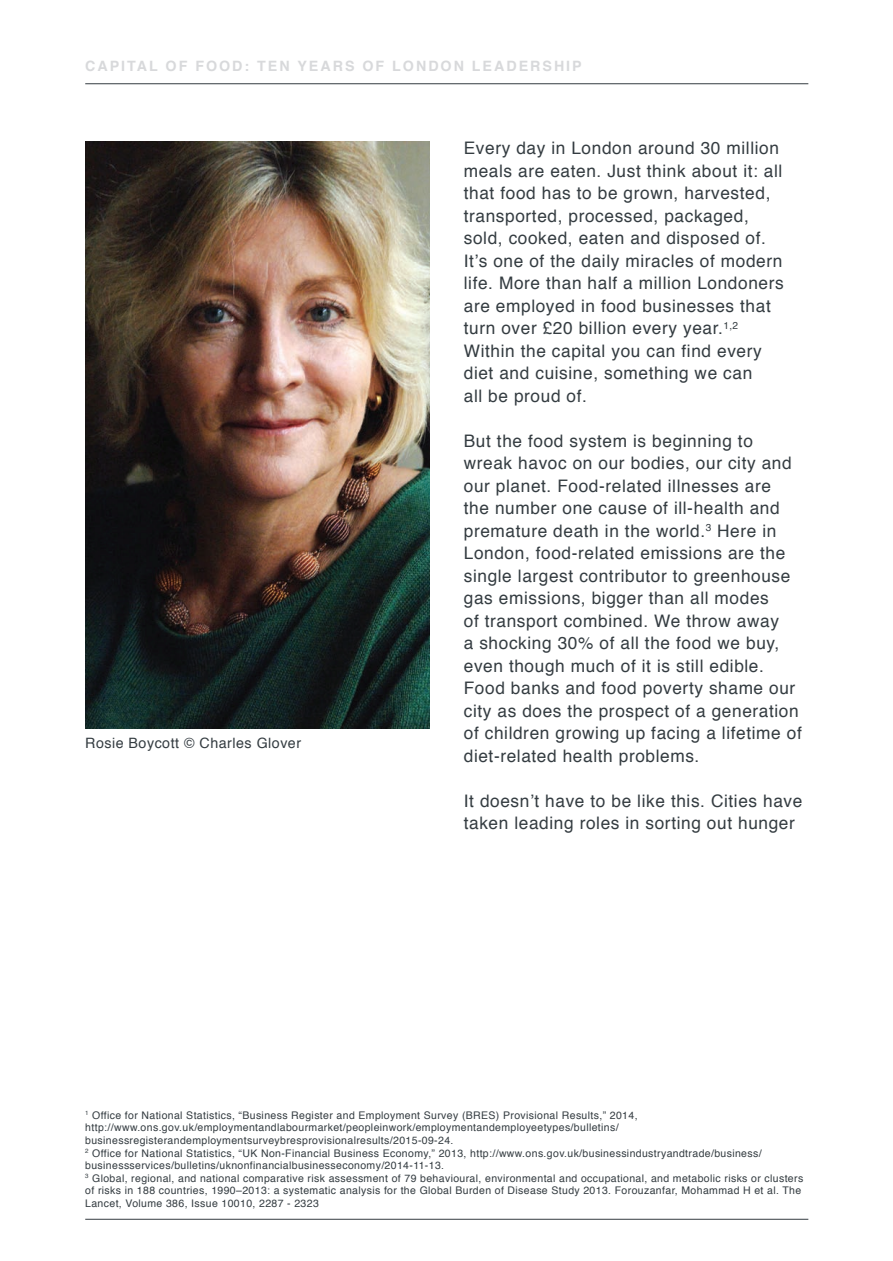
<style>
.page{position:relative;width:893px;height:1261px;background:#fff}
.page>*{position:absolute;margin:0;border:0;box-sizing:border-box;transform-origin:0 0}
.t1{font:17.25px/22.5px "Helvetica";letter-spacing:.035em;color:#343c41}
.t2{font:700 14.25px "Helvetica";letter-spacing:.14em;color:#d8d9db}
.t3{font:14.25px "Helvetica";letter-spacing:.035em;color:#343c41}
.t4{font:10.5px/12.6px "Helvetica";letter-spacing:.035em;color:#343c41}
</style>
<div class="page">
<hr style="left:85px;top:83px;width:723px;height:1px;background:#343c41">
<hr style="left:85px;top:1219px;width:723px;height:1px;background:#343c41">
<img style="left:85px;top:142px;width:345px;height:586px">
<p class="t2" style="left:85px;top:54px;width:498px">CAPITAL OF FOOD: TEN YEARS OF LONDON LEADERSHIP</p>
<p class="t3" style="left:85px;top:732px;width:217px">Rosie Boycott © Charles Glover</p>
<p class="t1" style="left:464px;top:137px;width:321px">Every day in London around 30 million meals are eaten. Just think about it: all that food has to be grown, harvested, transported, processed, packaged, sold, cooked, eaten and disposed of.<br>It’s one of the daily miracles of modern life. More than half a million Londoners are employed in food businesses that turn over £20 billion every year.<sup>1,2<br></sup>Within the capital you can find every diet and cuisine, something we can<br>all be proud of.</p>
<p class="t1" style="left:464px;top:430px;width:339px">But the food system is beginning to wreak havoc on our bodies, our city and our planet. Food-related illnesses are<br>the number one cause of ill-health and premature death in the world.<sup>3</sup> Here in London, food-related emissions are the single largest contributor to greenhouse gas emissions, bigger than all modes<br>of transport combined. We throw away<br>a shocking 30% of all the food we buy, even though much of it is still edible.<br>Food banks and food poverty shame our city as does the prospect of a generation of children growing up facing a lifetime of diet-related health problems.</p>
<p class="t1" style="left:464px;top:790px;width:340px">It doesn’t have to be like this. Cities have taken leading roles in sorting out hunger</p>
<p class="t4" style="left:85px;top:1109px;width:719px"><sup>1</sup> Office for National Statistics, “Business Register and Employment Survey (BRES) Provisional Results,” 2014, http://www.ons.gov.uk/employmentandlabourmarket/peopleinwork/employmentandemployeetypes/bulletins/ businessregisterandemploymentsurveybresprovisionalresults/2015-09-24.<br><sup>2</sup> Office for National Statistics, “UK Non-Financial Business Economy,” 2013, http://www.ons.gov.uk/businessindustryandtrade/business/ businessservices/bulletins/uknonfinancialbusinesseconomy/2014-11-13.<br><sup>3</sup> Global, regional, and national comparative risk assessment of 79 behavioural, environmental and occupational, and metabolic risks or clusters of risks in 188 countries, 1990–2013: a systematic analysis for the Global Burden of Disease Study 2013. Forouzanfar, Mohammad H et al. The Lancet, Volume 386, Issue 10010, 2287 - 2323</p>
</div>
